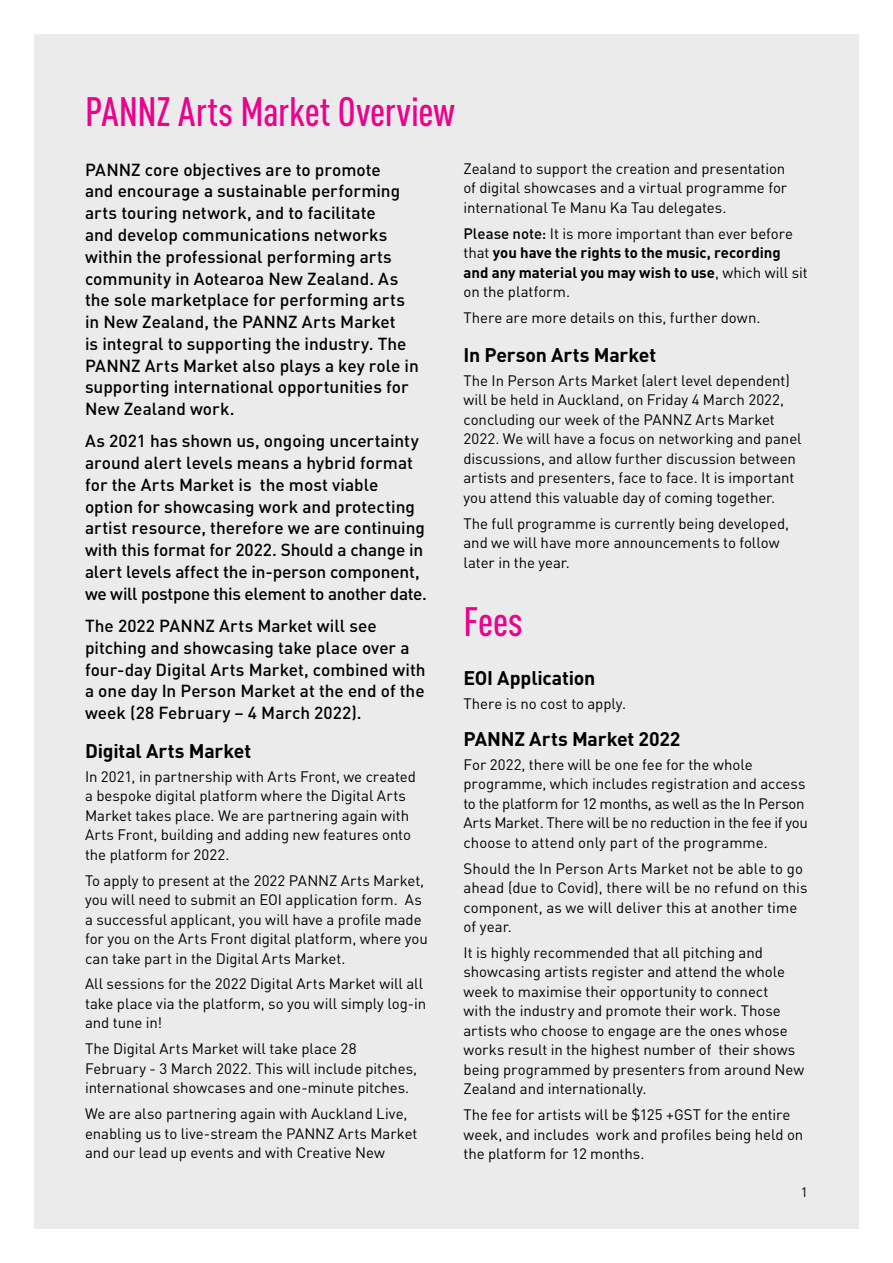
<style>
.page{position:relative;width:893px;height:1263px;background:#fff}
.page>*{position:absolute;margin:0;border:0;box-sizing:border-box;transform-origin:0 0}
.t1{font:500 40.5px "DIN Cond";color:#ec008c}
.t2{font:700 19.5px "DIN";letter-spacing:-.01em;color:#000}
.t3{font:500 17.25px/21.8px "DIN";color:#000}
.t4{font:15px/19.5px "DIN";letter-spacing:-.005em;color:#000}
.t5{font:700 15px/19.5px "DIN";color:#000}
.t6{font:13.5px "DIN";color:#000}
.s1{font-weight:500}
.s2{font-weight:400}
</style>
<div class="page">
<div style="left:34px;top:34px;width:825px;height:1195px;background:#ebebec"></div>
<h1 class="t1" style="left:85px;top:88px;width:371px">PANNZ Arts Market Overview</h1>
<p class="t3" style="left:85px;top:158px;width:335px">PANNZ core objectives are to promote<br>and encourage a sustainable performing arts touring network, and to facilitate<br>and develop communications networks within the professional performing arts community in Aotearoa New Zealand. As the sole marketplace for performing arts in New Zealand, the PANNZ Arts Market<br>is integral to supporting the industry. The PANNZ Arts Market also plays a key role in supporting international opportunities for New Zealand work.</p>
<p class="t3" style="left:85px;top:430px;width:343px">As 2021 has shown us, ongoing uncertainty around alert levels means a hybrid format for the Arts Market is the most viable option for showcasing work and protecting artist resource, therefore we are continuing with this format for 2022. Should a change in alert levels affect the in-person component, we will postpone this element to another date.</p>
<p class="t3" style="left:85px;top:614px;width:342px">The 2022 PANNZ Arts Market will see pitching and showcasing take place over a four-day Digital Arts Market, combined with a one day In Person Market at the end of the week (28 February – 4 March 2022).</p>
<h2 class="t2" style="left:85px;top:738px;width:168px">Digital Arts Market</h2>
<p class="t4" style="left:85px;top:766px;width:332px">In 2021, in partnership with Arts Front, we created a bespoke digital platform where the Digital Arts Market takes place. We are partnering again with Arts Front, building and adding new features onto the platform for 2022.</p>
<p class="t4" style="left:85px;top:870px;width:344px">To apply to present at the 2022 PANNZ Arts Market, you will need to submit an EOI application form. As a successful applicant, you will have a profile made for you on the Arts Front digital platform, where you can take part in the Digital Arts Market.</p>
<p class="t4" style="left:85px;top:974px;width:343px">All sessions for the 2022 Digital Arts Market will all take place via the platform, so you will simply log-in and tune in!</p>
<p class="t4" style="left:85px;top:1039px;width:334px">The Digital Arts Market will take place 28<br>February - 3 March 2022. This will include pitches, international showcases and one-minute pitches.</p>
<p class="t4" style="left:85px;top:1104px;width:334px">We are also partnering again with Auckland Live, enabling us to live-stream the PANNZ Arts Market and our lead up events and with Creative New</p>
<p class="t4" style="left:463px;top:158px;width:325px">Zealand to support the creation and presentation of digital showcases and a virtual programme for international Te Manu Ka Tau delegates.</p>
<p class="t5" style="left:463px;top:223px;width:346px"><span class="s1">Please note:</span> <span class="s2">It is more important than ever before that</span> you have the rights to the music, recording and any material you may wish to use<span class="s2">, which will sit on the platform.</span></p>
<p class="t4" style="left:463px;top:307px;width:298px">There are more details on this, further down.</p>
<h2 class="t2" style="left:463px;top:342px;width:194px">In Person Arts Market</h2>
<p class="t4" style="left:463px;top:370px;width:340px">The In Person Arts Market (alert level dependent) will be held in Auckland, on Friday 4 March 2022, concluding our week of the PANNZ Arts Market 2022. We will have a focus on networking and panel discussions, and allow further discussion between artists and presenters, face to face. It is important you attend this valuable day of coming together.</p>
<p class="t4" style="left:463px;top:513px;width:327px">The full programme is currently being developed, and we will have more announcements to follow later in the year.</p>
<h1 class="t1" style="left:463px;top:597px;width:61px">Fees</h1>
<h2 class="t2" style="left:463px;top:666px;width:133px">EOI Application</h2>
<p class="t4" style="left:463px;top:694px;width:164px">There is no cost to apply.</p>
<h2 class="t2" style="left:463px;top:726px;width:218px">PANNZ Arts Market 2022</h2>
<p class="t4" style="left:463px;top:754px;width:346px">For 2022, there will be one fee for the whole programme, which includes registration and access to the platform for 12 months, as well as the In Person Arts Market. There will be no reduction in the fee if you choose to attend only part of the programme.</p>
<p class="t4" style="left:463px;top:858px;width:346px">Should the In Person Arts Market not be able to go ahead (due to Covid), there will be no refund on this component, as we will deliver this at another time of year.</p>
<p class="t4" style="left:463px;top:942px;width:342px">It is highly recommended that all pitching and showcasing artists register and attend the whole week to maximise their opportunity to connect<br>with the industry and promote their work. Those artists who choose to engage are the ones whose works result in the highest number of their shows being programmed by presenters from around New Zealand and internationally.</p>
<p class="t4" style="left:463px;top:1105px;width:341px">The fee for artists will be $125 +GST for the entire week, and includes work and profiles being held on the platform for 12 months.</p>
<p class="t6" style="left:801px;top:1184px;width:9px">1</p>
</div>
